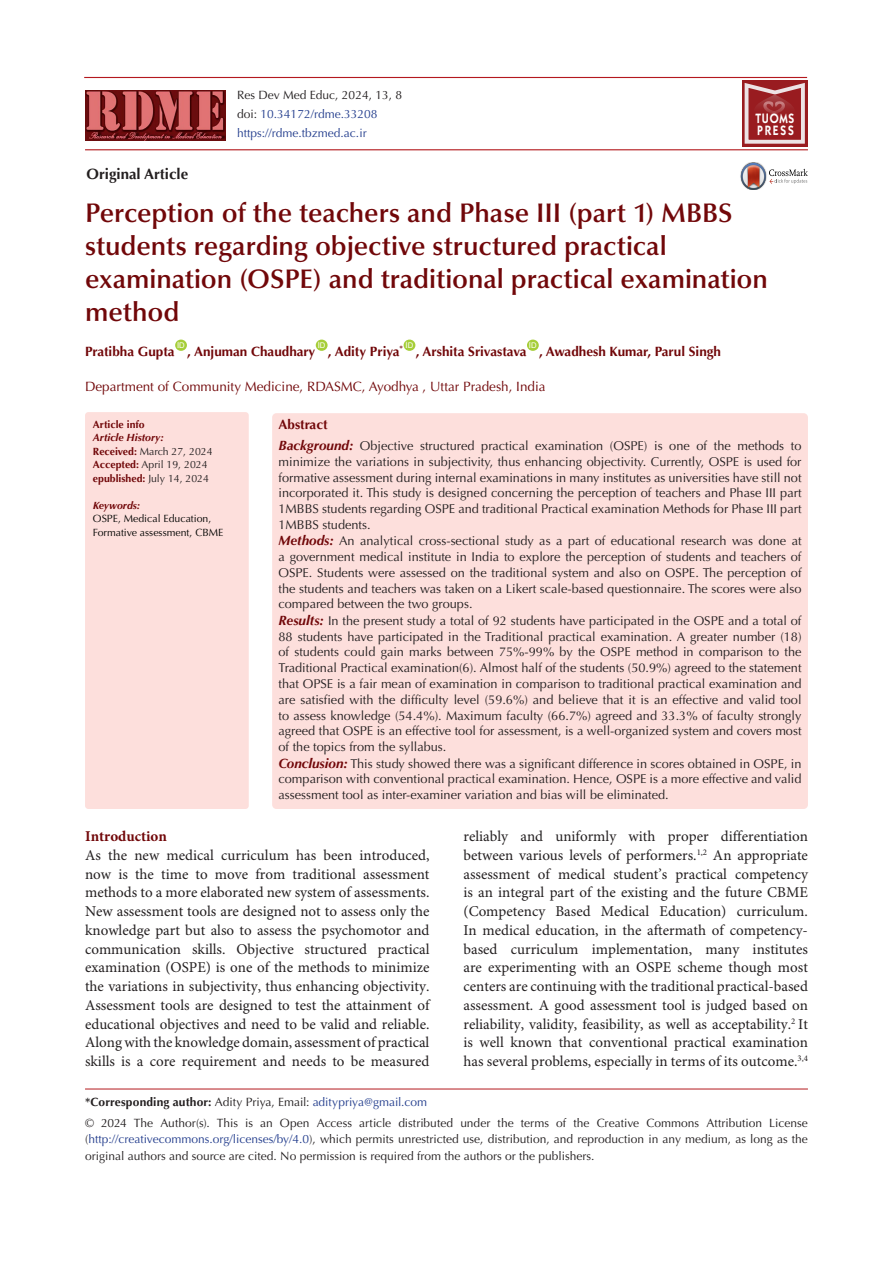
<style>
.page{position:relative;width:893px;height:1263px;background:#fff}
.page>*{position:absolute;margin:0;border:0;box-sizing:border-box;transform-origin:0 0}
.t1{font:600 27px/33px "Optima LT Std";letter-spacing:-.005em;color:#710709}
.No_Spacing{font:15px/18.8px "Minion Pro";color:#231f20;text-align:justify}
.t2{font:700 15px "Optima LT Std";color:#231f20}
.t3{font:700 15px "Minion Pro";color:#710709}
.t4{font:600 13.65px/12px "ITC Kabel Std";letter-spacing:.11em;color:#fff;scale:.85 1}
.t5{font:700 13.5px "Optima LT Std";color:#710709}
.t6{font:13.5px "Optima LT Std";color:#710709}
.t7{font:12.75px/15.8px "Optima LT Std";color:#231f20;text-align:justify}
.corresponding{font:12px/16.5px "Optima LT Std";color:#231f20;text-align:justify}
.corresponding-2{font:700 12px "Optima LT Std";letter-spacing:.01em;color:#231f20}
.t8{font:12px "Optima LT Std";color:#253f8e}
.t9{font:10.5px/13.5px "Optima LT Std";color:#040503}
.t10{font:10.5px "Optima LT Std";color:#231f20}
.t11{font:700 10.5px "Optima LT Std";color:#710709}
.t12{font:italic 700 10.5px "Optima LT Std";color:#710709}
.t13{font:7.8px "Arial";color:#fff}
.s1{color:#231f20}
.s2{font-weight:700;color:#710709}
.s3{font-weight:400;color:#231f20}
.s4{font-weight:700;font-style:italic;font-size:13.5px;color:#710709}
.s5{font-weight:400}
.s6{font-weight:400;color:#253f8e}
.s7{color:#253f8e}
</style>
<div class="page">
<hr style="left:85px;top:149px;width:723px;height:1px;background:#b4191e">
<hr style="left:85px;top:1089px;width:723px;height:1px;background:#b4191e">
<div style="left:175px;top:340px;width:12px;height:11px;background:#a6ce39;border-radius:50%"></div>
<div style="left:316px;top:340px;width:12px;height:11px;background:#a6ce39;border-radius:50%"></div>
<div style="left:404px;top:340px;width:11px;height:11px;background:#a6ce39;border-radius:50%"></div>
<div style="left:527px;top:340px;width:12px;height:11px;background:#a6ce39;border-radius:50%"></div>
<img style="left:740px;top:162px;width:19px;height:18px">
<svg style="left:741px;top:163px;width:67px;height:27px"></svg>
<img style="left:86px;top:91px;width:140px;height:49px">
<svg style="left:742px;top:81px;width:65px;height:66px"></svg>
<svg style="left:745px;top:83px;width:60px;height:61px"></svg>
<hr style="left:84px;top:77px;width:723px;height:1px;background:#b4191e">
<div style="left:86px;top:413px;width:162px;height:395px;background:#fddfdc;border-radius:3px"></div>
<div style="left:85px;top:412px;width:164px;height:397px;border:2px solid #fddfdc;border-radius:3px"></div>
<div style="left:272px;top:413px;width:536px;height:396px;background:#fddfdc;border-radius:4px"></div>
<p class="t2" style="left:87px;top:165px;width:103px">Original Article</p>
<p class="corresponding" style="left:237px;top:87px;width:166px">Res Dev Med Educ, 2024, 13, 8</p>
<p class="t8" style="left:237px;top:107px;width:142px"><span class="s1">doi:</span> 10.34172/rdme.33208</p>
<p class="t8" style="left:237px;top:126px;width:131px">https://rdme.tbzmed.ac.ir</p>
<p class="t4" style="left:755px;top:112px;width:47px">TUOMS<br>PRESS</p>
<p class="t1" style="left:85px;top:196px;width:684px">Perception of the teachers and Phase III (part 1) MBBS students regarding objective structured practical examination (OSPE) and traditional practical examination method</p>
<p class="t5" style="left:85px;top:343px;width:91px">Pratibha Gupta</p>
<p class="t13" style="left:177px;top:340px;width:9px">ID</p>
<p class="t13" style="left:318px;top:340px;width:9px">ID</p>
<p class="t13" style="left:405px;top:340px;width:9px">ID</p>
<p class="t13" style="left:529px;top:340px;width:9px">ID</p>
<p class="t5" style="left:539px;top:343px;width:183px">, Awadhesh Kumar, Parul Singh</p>
<p class="t6" style="left:85px;top:378px;width:462px">Department of Community Medicine, RDASMC, Ayodhya , Uttar Pradesh, India</p>
<p class="t5" style="left:187px;top:343px;width:129px">, Anjuman Chaudhary</p>
<p class="t5" style="left:328px;top:343px;width:77px">, Adity Priya<sup>*</sup></p>
<p class="t5" style="left:416px;top:343px;width:112px">, Arshita Srivastava</p>
<p class="t11" style="left:93px;top:418px;width:53px">Article info</p>
<p class="t12" style="left:93px;top:431px;width:73px">Article History:</p>
<p class="t10" style="left:93px;top:445px;width:121px"><span class="s2">Received:</span> March 27, 2024</p>
<p class="t10" style="left:93px;top:458px;width:116px"><span class="s2">Accepted:</span> April 19, 2024</p>
<p class="t11" style="left:93px;top:472px;width:117px">epublished: <span class="s3">July 14, 2024</span></p>
<p class="t12" style="left:93px;top:499px;width:49px">Keywords:</p>
<p class="t9" style="left:93px;top:512px;width:132px">OSPE, Medical Education,<br>Formative assessment, CBME</p>
<p class="t5" style="left:279px;top:417px;width:51px">Abstract</p>
<p class="t7" style="left:279px;top:438px;width:525px"><span class="s4">Background:</span> Objective structured practical examination (OSPE) is one of the methods to minimize the variations in subjectivity, thus enhancing objectivity. Currently, OSPE is used for formative assessment during internal examinations in many institutes as universities have still not incorporated it. This study is designed concerning the perception of teachers and Phase III part 1MBBS students regarding OSPE and traditional Practical examination Methods for Phase III part 1MBBS students.</p>
<p class="t7" style="left:279px;top:533px;width:525px"><span class="s4">Methods:</span> An analytical cross-sectional study as a part of educational research was done at a government medical institute in India to explore the perception of students and teachers of OSPE. Students were assessed on the traditional system and also on OSPE. The perception of the students and teachers was taken on a Likert scale-based questionnaire. The scores were also compared between the two groups.</p>
<p class="t7" style="left:279px;top:613px;width:525px"><span class="s4">Results:</span> In the present study a total of 92 students have participated in the OSPE and a total of 88 students have participated in the Traditional practical examination. A greater number (18) of students could gain marks between 75%-99% by the OSPE method in comparison to the Traditional Practical examination(6). Almost half of the students (50.9%) agreed to the statement that OPSE is a fair mean of examination in comparison to traditional practical examination and are satisfied with the difficulty level (59.6%) and believe that it is an effective and valid tool to assess knowledge (54.4%). Maximum faculty (66.7%) agreed and 33.3% of faculty strongly agreed that OSPE is an effective tool for assessment, is a well-organized system and covers most of the topics from the syllabus.</p>
<p class="t7" style="left:279px;top:755px;width:525px"><span class="s4">Conclusion:</span> This study showed there was a significant difference in scores obtained in OSPE, in comparison with conventional practical examination. Hence, OSPE is a more effective and valid assessment tool as inter-examiner variation and bias will be eliminated.</p>
<p class="t3" style="left:85px;top:826px;width:83px">Introduction</p>
<p class="No_Spacing" style="left:85px;top:846px;width:346px">As the new medical curriculum has been introduced, now is the time to move from traditional assessment methods to a more elaborated new system of assessments.<br>New assessment tools are designed not to assess only the knowledge part but also to assess the psychomotor and communication skills. Objective structured practical examination (OSPE) is one of the methods to minimize the variations in subjectivity, thus enhancing objectivity.<br>Assessment tools are designed to test the attainment of educational objectives and need to be valid and reliable.<br>Along with the knowledge domain, assessment of practical skills is a core requirement and needs to be measured</p>
<p class="No_Spacing" style="left:463px;top:827px;width:346px">reliably and uniformly with proper differentiation between various levels of performers.<sup>1,2</sup> An appropriate assessment of medical student’s practical competency is an integral part of the existing and the future CBME (Competency Based Medical Education) curriculum.<br>In medical education, in the aftermath of competency&shy;based curriculum implementation, many institutes are experimenting with an OSPE scheme though most centers are continuing with the traditional practical-based assessment. A good assessment tool is judged based on reliability, validity, feasibility, as well as acceptability.<sup>2</sup> It is well known that conventional practical examination has several problems, especially in terms of its outcome.<sup>3,4</sup></p>
<p class="corresponding-2" style="left:85px;top:1095px;width:344px">*Corresponding author: <span class="s5">Adity Priya, Email:</span> <span class="s6">aditypriya@gmail.com</span></p>
<p class="corresponding" style="left:85px;top:1114px;width:724px">© 2024 The Author(s). This is an Open Access article distributed under the terms of the Creative Commons Attribution License (<span class="s7">http://creativecommons.org/licenses/by/4.0</span>), which permits unrestricted use, distribution, and reproduction in any medium, as long as the original authors and source are cited. No permission is required from the authors or the publishers.</p>
</div>
